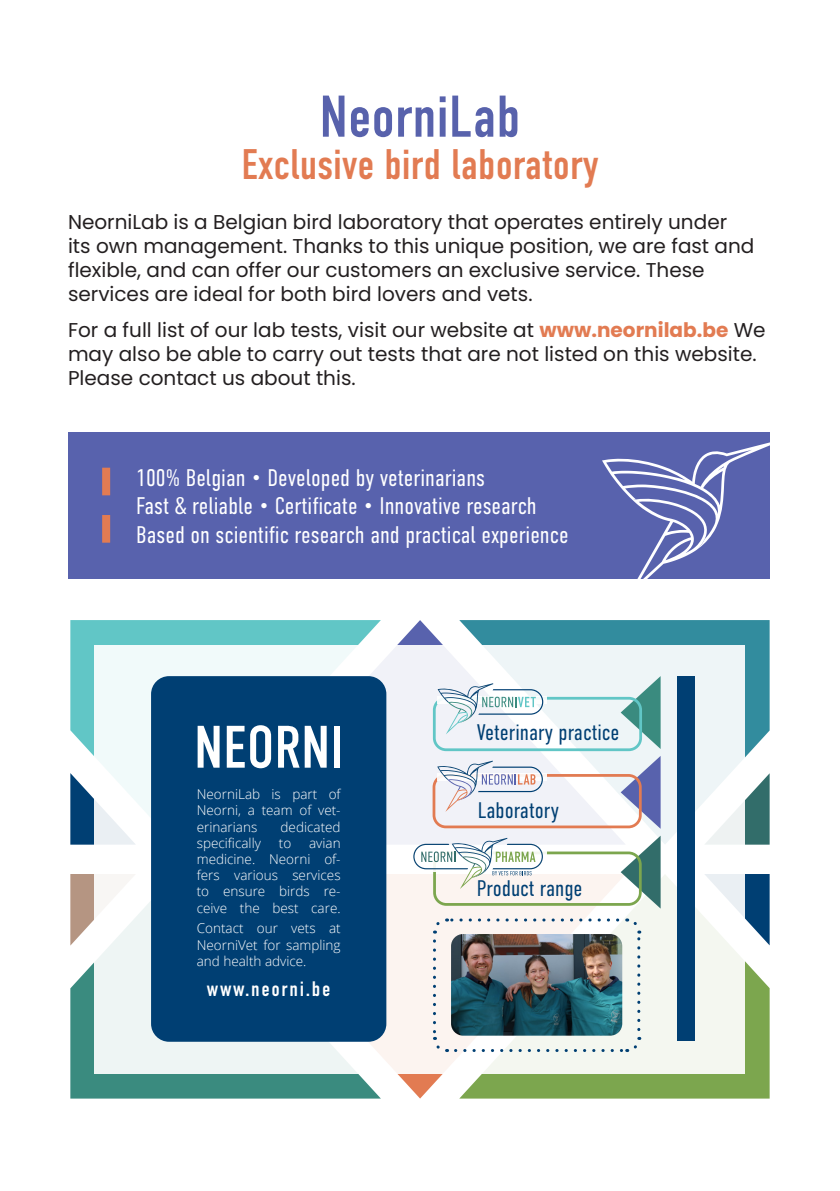
<style>
.page{position:relative;width:840px;height:1191px;background:#fff}
.page>*{position:absolute;margin:0;border:0;box-sizing:border-box;transform-origin:0 0}
.t1{font:59.8px "DIN Condensed";color:#fff}
.t2{font:58.8px "DIN Condensed";color:#5862ac}
.t3{font:42.8px "DIN Condensed";color:#e27b52}
.t4{font:300 24px "DIN Condensed";color:#fff}
.t5{font:300 22.6px "DIN Condensed";color:#003f73}
.t6{font:21px "DIN Condensed";letter-spacing:.08em;color:#fff}
.t7{font:20px/24px "Poppins";color:#231f20}
.t8{font:300 13.4px/16.2px "Open Sans";color:#fff;text-align:justify}
.s1{font-weight:700;color:#e27b52}
</style>
<div class="page">
<svg style="left:380px;top:620px;width:63px;height:25px"></svg>
<svg style="left:380px;top:1073px;width:63px;height:25px"></svg>
<svg style="left:70px;top:945px;width:310px;height:153px;fill:#3a8b7f"></svg>
<svg style="left:70px;top:620px;width:310px;height:136px;fill:#61c6c6"></svg>
<svg style="left:460px;top:961px;width:309px;height:137px;fill:#7ca64e"></svg>
<svg style="left:459px;top:620px;width:310px;height:138px;fill:#328c9e"></svg>
<svg style="left:744px;top:774px;width:25px;height:70px"></svg>
<svg style="left:744px;top:874px;width:25px;height:71px"></svg>
<svg style="left:70px;top:773px;width:25px;height:71px"></svg>
<svg style="left:70px;top:874px;width:25px;height:71px"></svg>
<div style="left:95px;top:645px;width:649px;height:428px;background:linear-gradient(to bottom,#f3f8fc,#f4f4f0)"></div>
<div style="left:676px;top:676px;width:18px;height:364px;background:#003f73"></div>
<div style="left:151px;top:676px;width:235px;height:365px;background:#003f73;border-radius:18px"></div>
<div style="left:68px;top:432px;width:701px;height:147px;background:#5862ad"></div>
<svg style="left:102px;top:468px;width:8px;height:74px"></svg>
<svg style="left:602px;top:442px;width:168px;height:137px"></svg>
<svg style="left:620px;top:676px;width:40px;height:73px"></svg>
<svg style="left:620px;top:756px;width:40px;height:73px"></svg>
<svg style="left:620px;top:835px;width:40px;height:73px"></svg>
<div style="left:432px;top:697px;width:209px;height:54px;border:3px solid #61c6c6;border-radius:12px"></div>
<svg style="left:543px;top:696px;width:4px;height:8px"></svg>
<svg style="left:437px;top:683px;width:106px;height:51px"></svg>
<div style="left:433px;top:851px;width:208px;height:54px;border:3px solid #7ca64e;border-radius:12px"></div>
<div style="left:429px;top:850px;width:117px;height:22px;background:linear-gradient(to bottom,#f9fbf7,#fff)"></div>
<svg style="left:413px;top:838px;width:129px;height:51px"></svg>
<div style="left:432px;top:774px;width:209px;height:54px;border:3px solid #e27b52;border-radius:12px"></div>
<svg style="left:542px;top:773px;width:4px;height:8px"></svg>
<svg style="left:437px;top:760px;width:105px;height:52px"></svg>
<svg style="left:432px;top:941px;width:15px;height:112px"></svg>
<svg style="left:455px;top:1037px;width:186px;height:15px"></svg>
<svg style="left:626px;top:917px;width:14px;height:112px"></svg>
<svg style="left:431px;top:918px;width:186px;height:15px"></svg>
<img style="left:451px;top:934px;width:171px;height:101px">
<p class="t2" style="left:319px;top:84px;width:202px">NeorniLab</p>
<p class="t3" style="left:241px;top:140px;width:358px">Exclusive bird laboratory</p>
<p class="t7" style="left:68px;top:210px;width:687px">NeorniLab is a Belgian bird laboratory that operates entirely under its own management. Thanks to this unique position, we are fast and flexible, and can offer our customers an exclusive service. These services are ideal for both bird lovers and vets.</p>
<p class="t7" style="left:68px;top:318px;width:698px">For a full list of our lab tests, visit our website at <span class="s1">www.neornilab.be</span> We may also be able to carry out tests that are not listed on this website.<br>Please contact us about this.</p>
<p class="t4" style="left:136px;top:464px;width:350px">100% Belgian • Developed by veterinarians</p>
<p class="t4" style="left:136px;top:493px;width:402px">Fast &amp; reliable • Certificate • Innovative research</p>
<p class="t4" style="left:136px;top:521px;width:433px">Based on scientific research and practical experience</p>
<p class="t1" style="left:194px;top:713px;width:151px">NEORNI</p>
<p class="t8" style="left:197px;top:786px;width:145px">NeorniLab is part of Neorni, a team of vet&shy;erinarians</p>
<p class="t8" style="left:280px;top:818px;width:62px">dedicated</p>
<p class="t8" style="left:197px;top:834px;width:66px">specifically</p>
<p class="t8" style="left:279px;top:834px;width:14px">to</p>
<p class="t8" style="left:197px;top:834px;width:145px;text-indent:112px">avian medicine. Neorni of&shy;fers various services to ensure birds re&shy;ceive the best care.</p>
<p class="t8" style="left:197px;top:920px;width:145px">Contact our vets at NeorniVet for sampling and health advice.</p>
<p class="t6" style="left:207px;top:977px;width:125px">www.neorni.be</p>
<p class="t5" style="left:476px;top:719px;width:144px">Veterinary practice</p>
<p class="t5" style="left:477px;top:797px;width:83px">Laboratory</p>
<p class="t5" style="left:476px;top:875px;width:107px">Product range</p>
</div>
